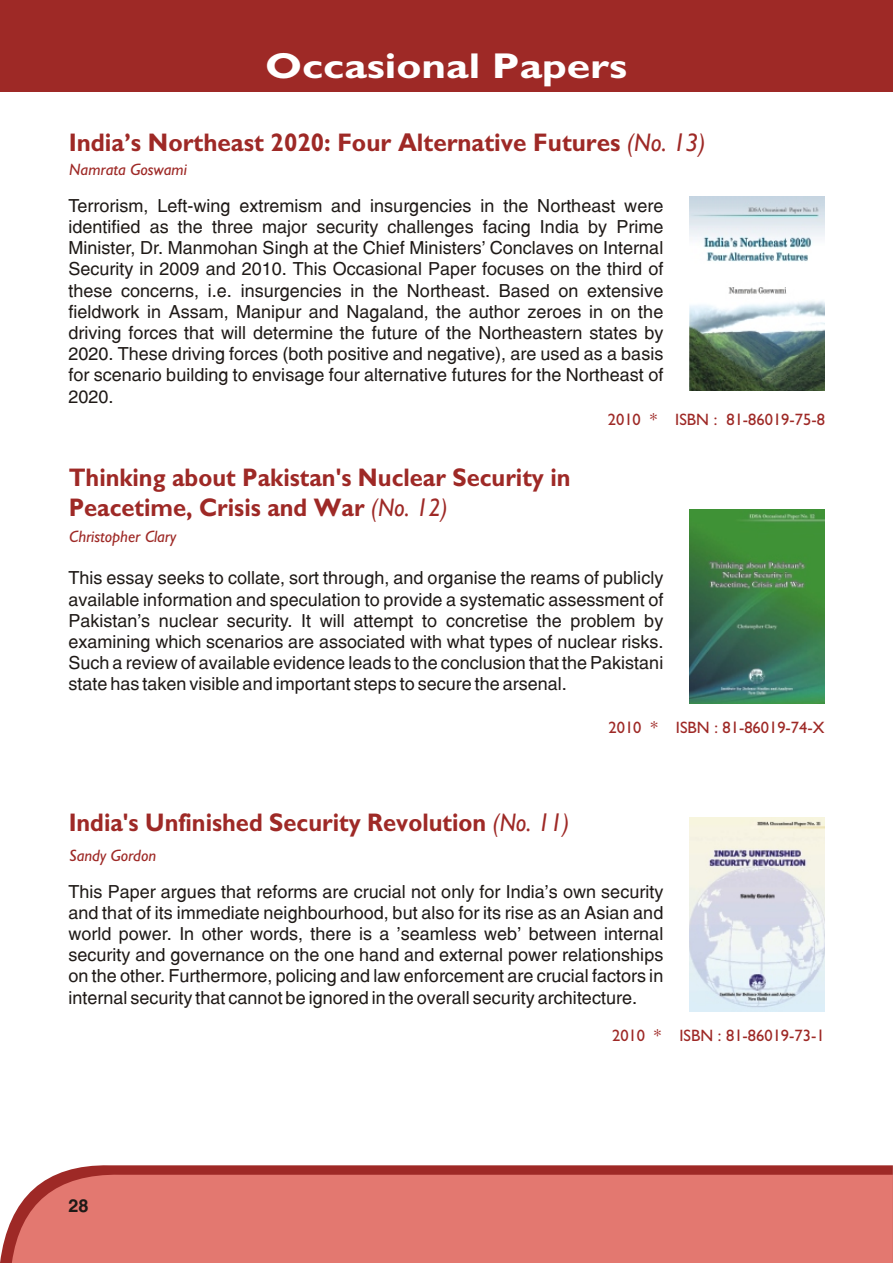
<style>
.page{position:relative;width:894px;height:1263px;background:#fff}
.page>*{position:absolute;margin:0;border:0;box-sizing:border-box;transform-origin:0 0}
.t1{font:700 36px "Gill Sans";color:#fff;scale:1.18 1}
.t2{font:700 25.5px/30px "Gill Sans";color:#9e2926;scale:.93 1}
.t3{font:700 25.5px "Gill Sans";color:#9e2926;scale:.95 1}
.t4{font:18px/21.1px "Switzerland";color:#1f1a17;text-align:justify}
.t5{font:700 18px "Switzerland";color:#1f1a17}
.t6{font:16.5px "Gill Sans";color:#9e2926}
.t7{font:italic 16.5px "Gill Sans";color:#9e2926}
.s1{font-weight:400;font-style:italic}
</style>
<div class="page">
<div style="left:0;top:0;width:893px;height:92px;background:#9e2926"></div>
<svg style="left:0;top:1165px;width:893px;height:98px;background:#af504d"></svg>
<div style="left:12px;top:1174px;width:881px;height:89px;background:#e37870"></div>
<img style="left:689px;top:196px;width:135px;height:194px">
<img style="left:689px;top:509px;width:135px;height:195px">
<img style="left:689px;top:817px;width:135px;height:194px">
<h1 class="t1" style="left:265px;top:54px;width:308px">Occasional Papers</h1>
<h2 class="t3" style="left:69px;top:134px;width:672px">India’s Northeast 2020: Four Alternative Futures <span class="s1">(No. 13)</span></h2>
<p class="t7" style="left:69px;top:164px;width:119px">Namrata Goswami</p>
<p class="t4" style="left:68px;top:197px;width:596px">Terrorism, Left-wing extremism and insurgencies in the Northeast were identified as the three major security challenges facing India by Prime Minister, Dr. Manmohan Singh at the Chief Ministers’ Conclaves on Internal Security in 2009 and 2010. This Occasional Paper focuses on the third of these concerns, i.e. insurgencies in the Northeast. Based on extensive fieldwork in Assam, Manipur and Nagaland, the author zeroes in on the driving forces that will determine the future of the Northeastern states by 2020. These driving forces (both positive and negative), are used as a basis for scenario building to envisage four alternative futures for the Northeast of 2020.</p>
<p class="t6" style="left:608px;top:413px;width:219px">2010 * ISBN : 81-86019-75-8</p>
<h2 class="t2" style="left:69px;top:465px;width:541px">Thinking about Pakistan's Nuclear Security in<br>Peacetime, Crisis and War <span class="s1">(No. 12)</span></h2>
<p class="t7" style="left:69px;top:531px;width:109px">Christopher Clary</p>
<p class="t4" style="left:68px;top:570px;width:596px">This essay seeks to collate, sort through, and organise the reams of publicly available information and speculation to provide a systematic assessment of Pakistan’s nuclear security. It will attempt to concretise the problem by examining which scenarios are associated with what types of nuclear risks.<br>Such a review of available evidence leads to the conclusion that the Pakistani state has taken visible and important steps to secure the arsenal.</p>
<p class="t6" style="left:609px;top:722px;width:217px">2010 * ISBN : 81-86019-74-X</p>
<h2 class="t2" style="left:69px;top:811px;width:540px">India's Unfinished Security Revolution <span class="s1">(No. 11)</span></h2>
<p class="t7" style="left:69px;top:850px;width:88px">Sandy Gordon</p>
<p class="t4" style="left:68px;top:883px;width:596px">This Paper argues that reforms are crucial not only for India's own security and that of its immediate neighbourhood, but also for its rise as an Asian and world power. In other words, there is a 'seamless web' between internal security and governance on the one hand and external power relationships on the other. Furthermore, policing and law enforcement are crucial factors in internal security that cannot be ignored in the overall security architecture.</p>
<p class="t6" style="left:612px;top:1030px;width:214px">2010 * ISBN : 81-86019-73-1</p>
<p class="t5" style="left:68px;top:1195px;width:22px">28</p>
</div>
